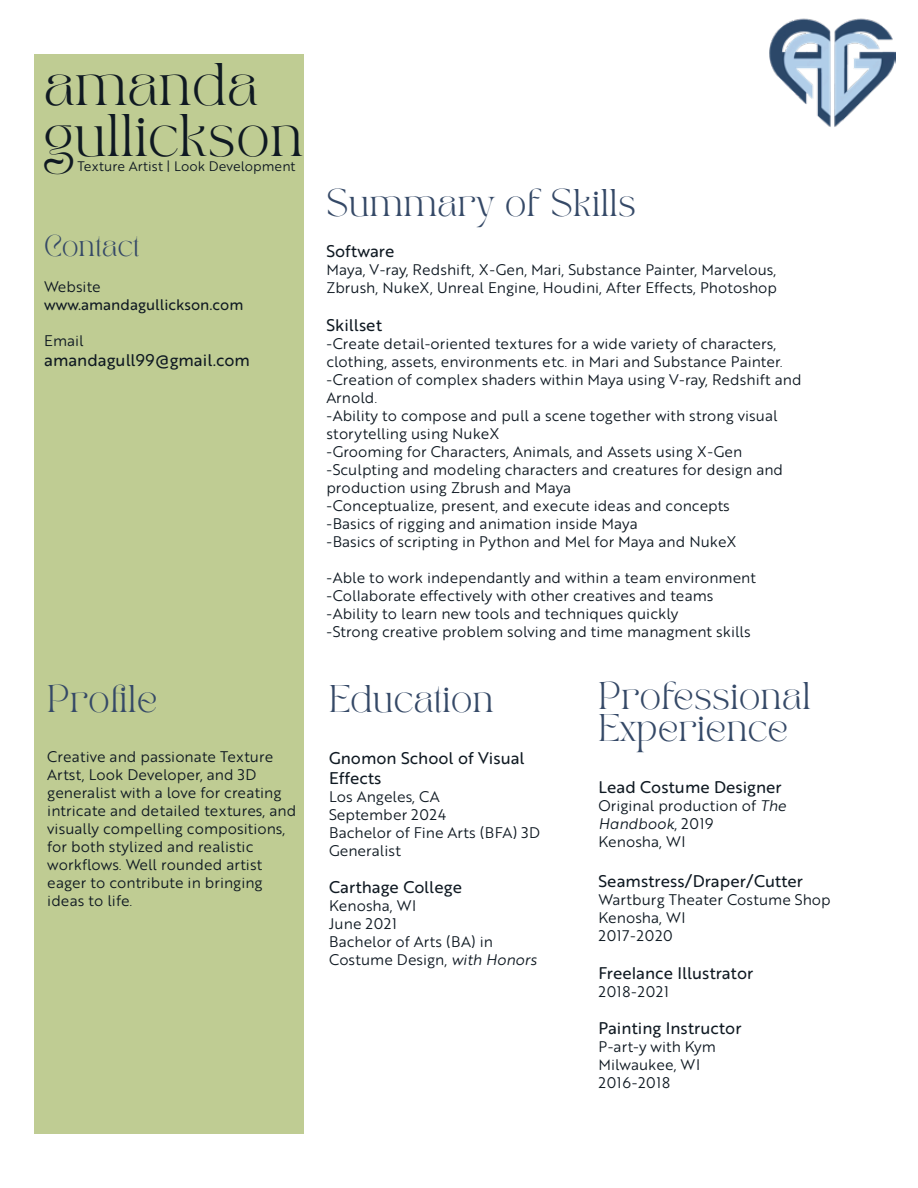
<style>
.page{position:relative;width:918px;height:1188px;background:#fff}
.page>*{position:absolute;margin:0;border:0;box-sizing:border-box;transform-origin:0 0}
.t1{font:42px/50.4px "TAN PEARL Regular";color:#0f1922}
.t2{font:27px/32.4px "TAN PEARL Regular";color:#354967}
.t3{font:21px "TAN PEARL Regular";color:#354967}
.t4{font:16.5px/19.8px "Brother 1816 Printed";color:#0f1922}
.t5{font:15px/18px "Brother 1816 Printed";color:#0f1922}
.t6{font:15px/18px "Brother 1816 Book";color:#0f1922}
.t7{font:15px "Brother 1816 Printed";color:#0f1922}
.t8{font:15px "Brother 1816 Printed";letter-spacing:.04em;color:#0f1922}
.t9{font:13.5px "Brother 1816 Printed";color:#0f1922}
.s1{font-style:italic}
</style>
<div class="page">
<div style="left:34px;top:54px;width:270px;height:1080px;background:#bfcc93"></div>
<img style="left:769px;top:18px;width:126px;height:109px">
<h1 class="t1" style="left:43px;top:64px;width:261px">amanda gullickson</h1>
<p class="t9" style="left:77px;top:156px;width:220px">Texture Artist | Look Development</p>
<h3 class="t3" style="left:44px;top:231px;width:97px">Contact</h3>
<p class="t5" style="left:44px;top:277px;width:58px">Website</p>
<p class="t7" style="left:44px;top:294px;width:201px">www.amandagullickson.com</p>
<p class="t5" style="left:44px;top:331px;width:41px">Email</p>
<p class="t4" style="left:44px;top:350px;width:207px">amandagull99@gmail.com</p>
<h2 class="t2" style="left:47px;top:685px;width:112px">Profile</h2>
<p class="t5" style="left:47px;top:747px;width:250px">Creative and passionate Texture<br>Artst, Look Developer, and 3D generalist with a love for creating intricate and detailed textures, and visually compelling compositions, for both stylized and realistic workflows. Well rounded artist eager to contribute in bringing ideas to life.</p>
<h2 class="t2" style="left:326px;top:189px;width:311px">Summary of Skills</h2>
<p class="t4" style="left:326px;top:241px;width:70px">Software</p>
<p class="t5" style="left:326px;top:260px;width:452px">Maya, V-ray, Redshift, X-Gen, Mari, Substance Painter, Marvelous,<br>Zbrush, NukeX, Unreal Engine, Houdini, After Effects, Photoshop</p>
<p class="t4" style="left:326px;top:314px;width:57px">Skillset</p>
<p class="t5" style="left:326px;top:334px;width:477px">-Create detail-oriented textures for a wide variety of characters, clothing, assets, environments etc. in Mari and Substance Painter. -Creation of complex shaders within Maya using V-ray, Redshift and Arnold.<br>-Ability to compose and pull a scene together with strong visual storytelling using NukeX<br>-Grooming for Characters, Animals, and Assets using X-Gen -Sculpting and modeling characters and creatures for design and production using Zbrush and Maya<br>-Conceptualize, present, and execute ideas and concepts<br>-Basics of rigging and animation inside Maya<br>-Basics of scripting in Python and Mel for Maya and NukeX</p>
<p class="t5" style="left:326px;top:568px;width:431px">-Able to work independantly and within a team environment -Collaborate effectively with other creatives and teams -Ability to learn new tools and techniques quickly<br>-Strong creative problem solving and time managment skills</p>
<h2 class="t2" style="left:329px;top:685px;width:166px">Education</h2>
<p class="t4" style="left:329px;top:747px;width:197px">Gnomon School of Visual<br>Effects</p>
<p class="t6" style="left:329px;top:787px;width:212px">Los Angeles, CA<br>September 2024<br>Bachelor of Fine Arts (BFA) 3D<br>Generalist</p>
<p class="t4" style="left:329px;top:877px;width:134px">Carthage College</p>
<p class="t5" style="left:329px;top:896px;width:209px">Kenosha, WI<br>June 2021<br>Bachelor of Arts (BA) in<br>Costume Design, <span class="s1">with Honors</span></p>
<h2 class="t2" style="left:599px;top:682px;width:214px">Professional<br>Experience</h2>
<p class="t4" style="left:599px;top:777px;width:185px">Lead Costume Designer</p>
<p class="t5" style="left:599px;top:796px;width:189px">Original production of <span class="s1">The<br>Handbook</span>, 2019<br>Kenosha, WI</p>
<p class="t4" style="left:599px;top:870px;width:206px">Seamstress/Draper/Cutter</p>
<p class="t5" style="left:599px;top:890px;width:234px">Wartburg Theater Costume Shop<br>Kenosha, WI<br>2017-2020</p>
<p class="t4" style="left:599px;top:962px;width:156px">Freelance Illustrator</p>
<p class="t8" style="left:599px;top:980px;width:72px">2018-2021</p>
<p class="t4" style="left:599px;top:1018px;width:145px">Painting Instructor</p>
<p class="t5" style="left:599px;top:1037px;width:119px">P-art-y with Kym<br>Milwaukee, WI<br>2016-2018</p>
</div>
